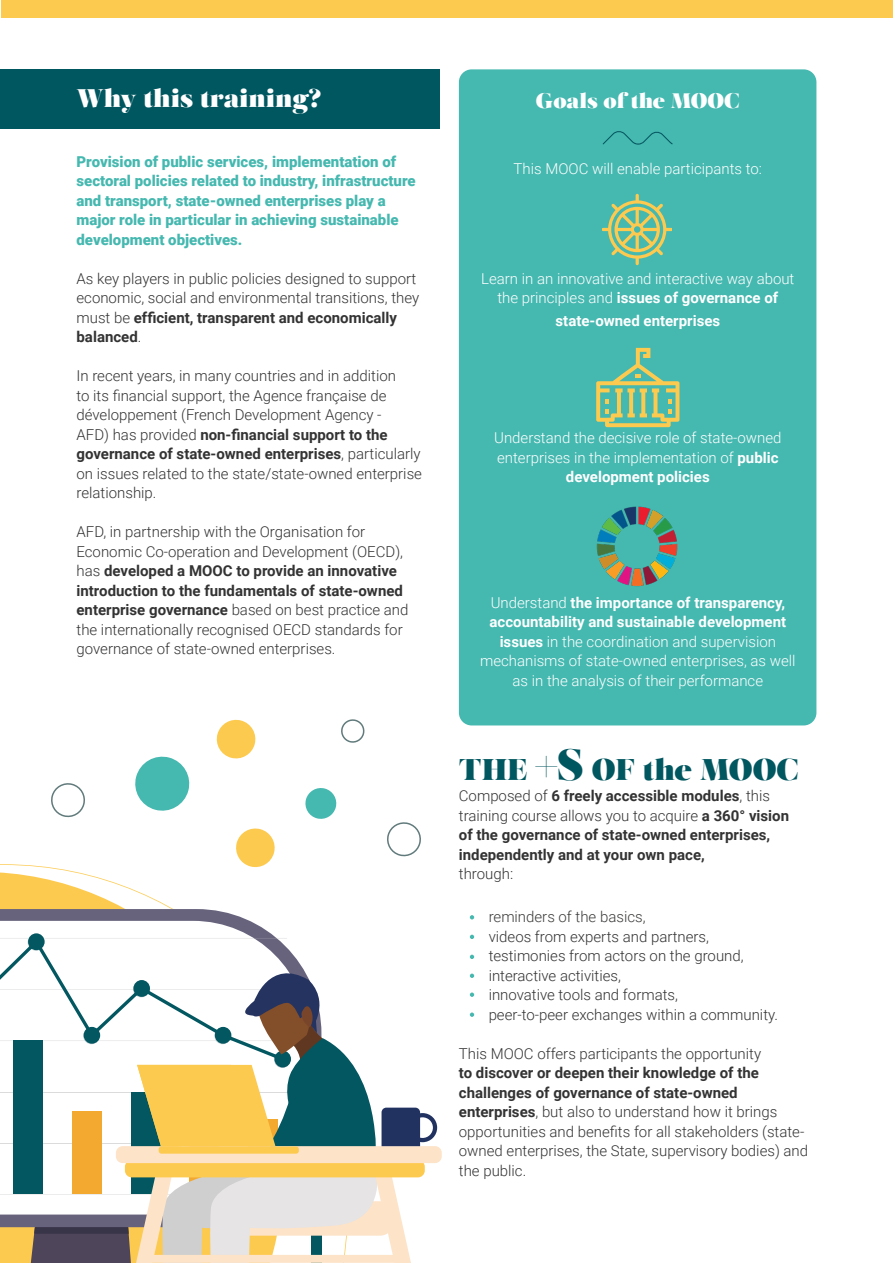
<style>
.page{position:relative;width:893px;height:1263px;background:#fff}
.page>*{position:absolute;margin:0;border:0;box-sizing:border-box;transform-origin:0 0}
.t1{font:30px "Salome";color:#005760}
.t2{font:25.5px "Salome";color:#fff}
.t3{font:21px "Salome";color:#fff}
.t4{font:300 15px/19.5px "Roboto";color:#333}
.t5{font:300 15px/19.5px "Roboto";color:#fff;text-align:center}
.t6{font:900 15px/19.5px "Roboto";color:#45b8b0}
.t7{font:700 15px/19.5px "Roboto";color:#333}
.t8{font:700 15px "Roboto";color:#fff}
.t9{font:300 15px "Roboto";color:#3c3c3b}
.s1{font-weight:700}
.s2{font-size:49.5px}
.s3{font-size:43.5px}
.s4{font-weight:300}
</style>
<div class="page">
<div style="left:1px;top:0;width:891px;height:18px;background:#fdca50"></div>
<div style="left:0;top:70px;width:439px;height:59px;background:#005760"></div>
<div style="left:459px;top:69px;width:357px;height:656px;background:#45b8b0;border-radius:13px"></div>
<svg style="left:603px;top:131px;width:70px;height:13px"></svg>
<svg style="left:603px;top:194px;width:69px;height:71px"></svg>
<svg style="left:341px;top:719px;width:24px;height:24px"></svg>
<svg style="left:387px;top:822px;width:34px;height:35px"></svg>
<svg style="left:51px;top:783px;width:34px;height:35px"></svg>
<svg style="left:135px;top:756px;width:55px;height:55px"></svg>
<svg style="left:305px;top:788px;width:32px;height:31px"></svg>
<svg style="left:236px;top:828px;width:39px;height:36px"></svg>
<svg style="left:216px;top:719px;width:40px;height:40px"></svg>
<svg style="left:596px;top:348px;width:83px;height:79px"></svg>
<img style="left:596px;top:506px;width:82px;height:81px">
<svg style="left:0;top:864px;width:266px;height:27px"></svg>
<svg style="left:0;top:891px;width:437px;height:372px"></svg>
<svg style="left:470px;top:915px;width:4px;height:4px"></svg>
<svg style="left:470px;top:935px;width:4px;height:4px"></svg>
<svg style="left:470px;top:955px;width:4px;height:4px"></svg>
<svg style="left:470px;top:973px;width:4px;height:5px"></svg>
<svg style="left:470px;top:992px;width:4px;height:5px"></svg>
<svg style="left:470px;top:1012px;width:4px;height:5px"></svg>
<h2 class="t2" style="left:77px;top:81px;width:247px">Why this training?</h2>
<p class="t6" style="left:77px;top:151px;width:341px">Provision of public services, implementation of sectoral policies related to industry, infrastructure and transport, state-owned enterprises play a major role in particular in achieving sustainable development objectives.</p>
<p class="t4" style="left:77px;top:268px;width:344px">As key players in public policies designed to support economic, social and environmental transitions, they must be <span class="s1">efficient, transparent and economically balanced</span>.</p>
<p class="t4" style="left:77px;top:366px;width:347px">In recent years, in many countries and in addition<br>to its financial support, the Agence française de développement (French Development Agency -<br>AFD) has provided <span class="s1">non-financial support to the governance of state-owned enterprises</span>, particularly on issues related to the state/state-owned enterprise relationship.</p>
<p class="t4" style="left:77px;top:522px;width:333px">AFD, in partnership with the Organisation for Economic Co-operation and Development (OECD), has <span class="s1">developed a MOOC to provide an innovative introduction to the fundamentals of state-owned enterprise governance</span> based on best practice and the internationally recognised OECD standards for governance of state-owned enterprises.</p>
<h3 class="t3" style="left:536px;top:87px;width:205px">Goals of the MOOC</h3>
<p class="t5" style="left:514px;top:159px;width:250px">This MOOC will enable participants to:</p>
<p class="t5" style="left:481px;top:268px;width:315px">Learn in an innovative and interactive way about the principles and <span class="s1">issues of governance of</span></p>
<p class="t8" style="left:556px;top:310px;width:166px">state-owned enterprises</p>
<p class="t5" style="left:494px;top:428px;width:289px">Understand the decisive role of state-owned enterprises in the implementation of <span class="s1">public development policies</span></p>
<p class="t5" style="left:480px;top:592px;width:317px">Understand <span class="s1">the importance of transparency, accountability and sustainable development issues</span> in the coordination and supervision mechanisms of state-owned enterprises, as well as in the analysis of their performance</p>
<h1 class="t1" style="left:459px;top:750px;width:341px">THE <span class="s2">+</span><span class="s3">S</span> OF the MOOC</h1>
<p class="t7" style="left:459px;top:786px;width:332px"><span class="s4">Composed of</span> 6 freely accessible modules<span class="s4">, this training course allows you to acquire</span> a 360° vision of the governance of state-owned enterprises, independently and at your own pace,</p>
<p class="t4" style="left:459px;top:864px;width:56px">through:</p>
<p class="t9" style="left:489px;top:906px;width:158px">reminders of the basics,</p>
<p class="t4" style="left:489px;top:926px;width:291px">videos from experts and partners, testimonies from actors on the ground, interactive activities,<br>innovative tools and formats,<br>peer-to-peer exchanges within a community.</p>
<p class="t4" style="left:459px;top:1043px;width:304px">This MOOC offers participants the opportunity</p>
<p class="t4" style="left:459px;top:1062px;width:351px"><span class="s1">to discover or deepen their knowledge of the challenges of governance of state-owned enterprises</span>, but also to understand how it brings opportunities and benefits for all stakeholders (state&shy;owned enterprises, the State, supervisory bodies) and the public.</p>
</div>
